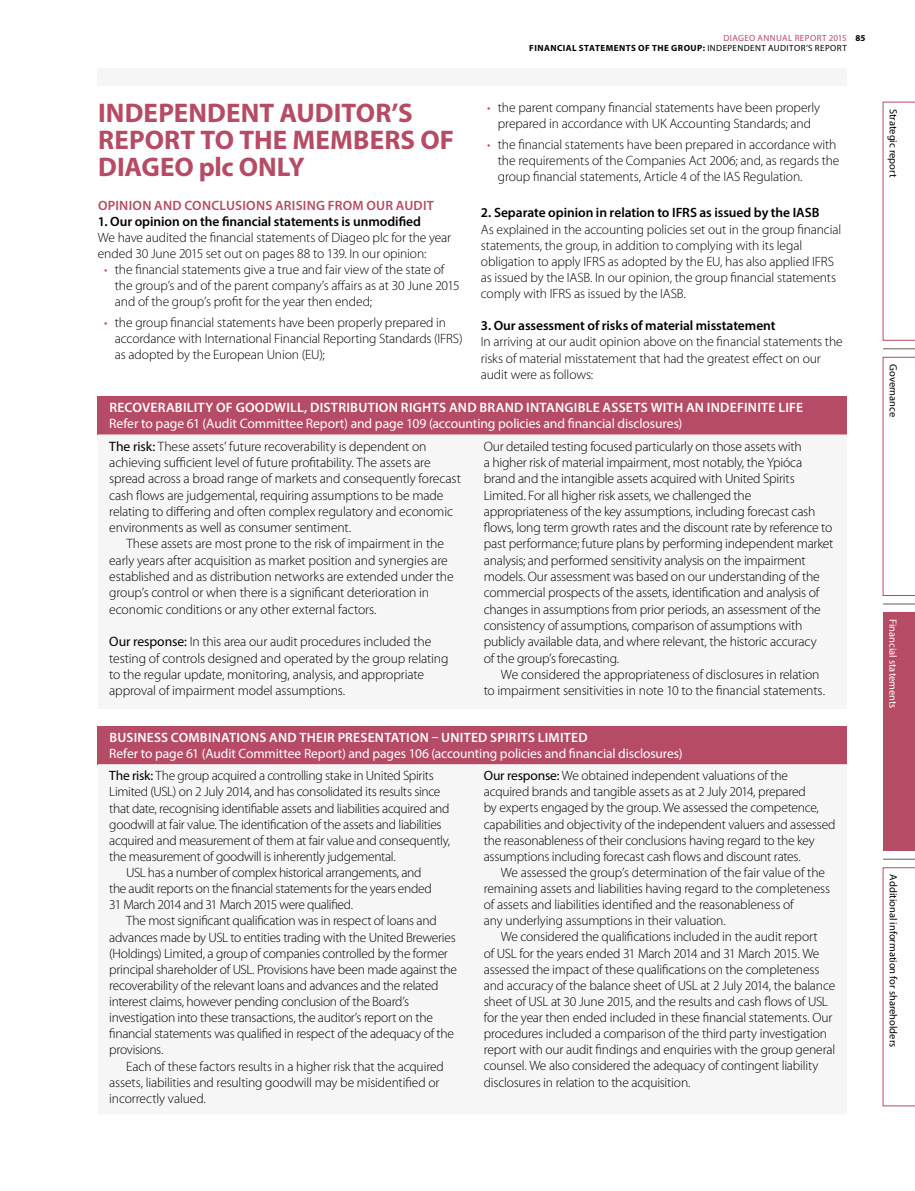
<style>
.page{position:relative;width:915px;height:1191px;background:#fff}
.page>*{position:absolute;margin:0;border:0;box-sizing:border-box;transform-origin:0 0}
.t1{font:700 27px/27px "Myriad Pro";letter-spacing:.005em;color:#b54b64}
.t2{font:300 13.65px/16.4px "Myriad Pro";letter-spacing:-.015em;color:#000}
.t3{font:13.65px/22.4px "Myriad Pro";letter-spacing:-.005em;color:#fff}
.t4{font:600 13.65px "Myriad Pro";letter-spacing:.02em;color:#fff}
.t5{font:300 13.5px/16px "Myriad Pro";letter-spacing:-.015em;color:#000}
.t6{font:13.5px/22.2px "Myriad Pro";letter-spacing:-.005em;color:#fff}
.t7{font:600 13.5px "Myriad Pro";letter-spacing:-.005em;color:#000}
.t8{font:600 13.5px "Myriad Pro";letter-spacing:.02em;color:#fff}
.t9{font:600 13.5px "Myriad Pro";letter-spacing:.02em;color:#b54b64}
.t10{font:300 13.5px "Myriad Pro";letter-spacing:-.035em;color:#000}
.t11{font:10.5px "Myriad Pro";color:#000}
.t12{font:10.5px "Myriad Pro";color:#fff}
.t13{font:700 9px/10.5px "Myriad Pro";letter-spacing:.05em;color:#000}
.s1{font-weight:400;color:#b54b64}
.s2{font-weight:400}
.s3{color:#b54b64}
.s4{color:#000}
.s5{font-weight:300;color:#000}
</style>
<div class="page">
<hr style="left:882px;top:348px;width:32px;height:1px;background:#7f7772">
<hr style="left:882px;top:603px;width:32px;height:1px;background:#7f7772">
<hr style="left:882px;top:858px;width:32px;height:1px;background:#7f7772">
<svg style="left:882px;top:357px;width:32px;height:239px"></svg>
<svg style="left:882px;top:867px;width:32px;height:239px"></svg>
<svg style="left:882px;top:102px;width:32px;height:239px"></svg>
<div style="left:882px;top:612px;width:32px;height:238px;background:#b54b64"></div>
<div style="left:98px;top:68px;width:748px;height:17px;background:#f7f6f6"></div>
<div style="left:98px;top:396px;width:748px;height:38px;background:#b54b64"></div>
<div style="left:98px;top:726px;width:748px;height:38px;background:#b54b64"></div>
<p class="t13" style="left:529px;top:32px;width:338px;text-indent:194px"><span class="s1">DIAGEO ANNUAL REPORT 2015</span> 85<br>FINANCIAL STATEMENTS OF THE GROUP: <span class="s2">INDEPENDENT AUDITOR’S REPORT</span></p>
<p class="t5" style="left:487px;top:100px;width:334px;text-align:center"><span class="s3">•</span> the parent company financial statements have been properly prepared in accordance with UK Accounting Standards; and</p>
<p class="t5" style="left:497px;top:136px;width:343px;text-indent:-11px"><span class="s3">•</span> the financial statements have been prepared in accordance with the requirements of the Companies Act 2006; and, as regards the group financial statements, Article 4 of the IAS Regulation.</p>
<p class="t7" style="left:480px;top:204px;width:340px">2. Separate opinion in relation to IFRS as issued by the IASB</p>
<p class="t5" style="left:480px;top:221px;width:362px">As explained in the accounting policies set out in the group financial statements, the group, in addition to complying with its legal obligation to apply IFRS as adopted by the EU, has also applied IFRS as issued by the IASB. In our opinion, the group financial statements comply with IFRS as issued by the IASB.</p>
<p class="t7" style="left:480px;top:317px;width:296px">3. Our assessment of risks of material misstatement</p>
<p class="t5" style="left:480px;top:334px;width:363px">In arriving at our audit opinion above on the financial statements the risks of material misstatement that had the greatest effect on our audit were as follows:</p>
<p class="t4" style="left:109px;top:399px;width:695px">RECOVERABILITY OF GOODWILL, DISTRIBUTION RIGHTS AND BRAND INTANGIBLE ASSETS WITH AN INDEFINITE LIFE</p>
<p class="t3" style="left:109px;top:412px;width:574px">Refer to page 61 (Audit Committee Report) and page 109 (accounting policies and financial disclosures)<br><span class="s4">The risk:</span> <span class="s5">These assets’ future recoverability is dependent on</span></p>
<p class="t2" style="left:109px;top:454px;width:353px">achieving sufficient level of future profitability. The assets are spread across a broad range of markets and consequently forecast cash flows are judgemental, requiring assumptions to be made relating to differing and often complex regulatory and economic environments as well as consumer sentiment.</p>
<p class="t2" style="left:109px;top:536px;width:346px;text-indent:17px">These assets are most prone to the risk of impairment in the early years after acquisition as market position and synergies are established and as distribution networks are extended under the group’s control or when there is a significant deterioration in economic conditions or any other external factors.</p>
<p class="t2" style="left:109px;top:633px;width:340px"><span class="s2">Our response:</span> In this area our audit procedures included the testing of controls designed and operated by the group relating to the regular update, monitoring, analysis, and appropriate approval of impairment model assumptions.</p>
<h1 class="t1" style="left:98px;top:99px;width:357px">INDEPENDENT AUDITOR’S<br>REPORT TO THE MEMBERS OF<br>DIAGEO plc ONLY</h1>
<p class="t9" style="left:98px;top:196px;width:337px">OPINION AND CONCLUSIONS ARISING FROM OUR AUDIT</p>
<p class="t7" style="left:98px;top:212px;width:324px">1. Our opinion on the financial statements is unmodified</p>
<p class="t5" style="left:98px;top:229px;width:355px">We have audited the financial statements of Diageo plc for the year ended 30 June 2015 set out on pages 88 to 139. In our opinion:</p>
<p class="t5" style="left:115px;top:262px;width:346px;text-indent:-11px"><span class="s3">•</span> the financial statements give a true and fair view of the state of the group’s and of the parent company’s affairs as at 30 June 2015 and of the group’s profit for the year then ended;</p>
<p class="t5" style="left:115px;top:314px;width:349px;text-indent:-11px"><span class="s3">•</span> the group financial statements have been properly prepared in accordance with International Financial Reporting Standards (IFRS) as adopted by the European Union (EU);</p>
<p class="t2" style="left:483px;top:438px;width:351px">Our detailed testing focused particularly on those assets with<br>a higher risk of material impairment, most notably, the Ypióca brand and the intangible assets acquired with United Spirits Limited. For all higher risk assets, we challenged the appropriateness of the key assumptions, including forecast cash flows, long term growth rates and the discount rate by reference to past performance; future plans by performing independent market analysis; and performed sensitivity analysis on the impairment models. Our assessment was based on our understanding of the commercial prospects of the assets, identification and analysis of changes in assumptions from prior periods, an assessment of the consistency of assumptions, comparison of assumptions with publicly available data, and where relevant, the historic accuracy<br>of the group’s forecasting.</p>
<p class="t2" style="left:483px;top:666px;width:343px;text-indent:17px">We considered the appropriateness of disclosures in relation to impairment sensitivities in note 10 to the financial statements.</p>
<p class="t8" style="left:109px;top:729px;width:479px">BUSINESS COMBINATIONS AND THEIR PRESENTATION – UNITED SPIRITS LIMITED</p>
<p class="t6" style="left:109px;top:742px;width:574px">Refer to page 61 (Audit Committee Report) and pages 106 (accounting policies and financial disclosures)<br><span class="s4">The risk:</span> <span class="s5">The group acquired a controlling stake in United Spirits</span></p>
<p class="t5" style="left:109px;top:784px;width:332px">Limited (USL) on 2 July 2014, and has consolidated its results since</p>
<p class="t5" style="left:109px;top:800px;width:342px">that date, recognising identifiable assets and liabilities acquired and</p>
<p class="t5" style="left:109px;top:816px;width:334px">goodwill at fair value. The identification of the assets and liabilities</p>
<p class="t5" style="left:109px;top:832px;width:342px">acquired and measurement of them at fair value and consequently,</p>
<p class="t5" style="left:109px;top:848px;width:288px">the measurement of goodwill is inherently judgemental.</p>
<p class="t5" style="left:126px;top:864px;width:296px">USL has a number of complex historical arrangements, and</p>
<p class="t5" style="left:109px;top:881px;width:324px">the audit reports on the financial statements for the years ended</p>
<p class="t10" style="left:109px;top:897px;width:245px">31 March 2014 and 31 March 2015 were qualified.</p>
<p class="t5" style="left:126px;top:913px;width:312px">The most significant qualification was in respect of loans and</p>
<p class="t5" style="left:109px;top:929px;width:348px">advances made by USL to entities trading with the United Breweries</p>
<p class="t5" style="left:109px;top:945px;width:340px">(Holdings) Limited, a group of companies controlled by the former</p>
<p class="t5" style="left:109px;top:961px;width:349px">principal shareholder of USL. Provisions have been made against the</p>
<p class="t5" style="left:109px;top:977px;width:330px">recoverability of the relevant loans and advances and the related</p>
<p class="t5" style="left:109px;top:993px;width:301px">interest claims, however pending conclusion of the Board’s</p>
<p class="t5" style="left:109px;top:1010px;width:325px">investigation into these transactions, the auditor’s report on the</p>
<p class="t5" style="left:109px;top:1026px;width:346px">financial statements was qualified in respect of the adequacy of the</p>
<p class="t5" style="left:109px;top:1042px;width:56px">provisions.</p>
<p class="t5" style="left:126px;top:1058px;width:319px">Each of these factors results in a higher risk that the acquired</p>
<p class="t5" style="left:109px;top:1074px;width:332px">assets, liabilities and resulting goodwill may be misidentified or</p>
<p class="t5" style="left:109px;top:1090px;width:98px">incorrectly valued.</p>
<p class="t5" style="left:483px;top:768px;width:353px"><span class="s2">Our response:</span> We obtained independent valuations of the acquired brands and tangible assets as at 2 July 2014, prepared<br>by experts engaged by the group. We assessed the competence, capabilities and objectivity of the independent valuers and assessed the reasonableness of their conclusions having regard to the key assumptions including forecast cash flows and discount rates.</p>
<p class="t5" style="left:483px;top:864px;width:347px;text-indent:17px">We assessed the group’s determination of the fair value of the remaining assets and liabilities having regard to the completeness of assets and liabilities identified and the reasonableness of<br>any underlying assumptions in their valuation.</p>
<p class="t5" style="left:483px;top:929px;width:353px;text-indent:17px">We considered the qualifications included in the audit report<br>of USL for the years ended 31 March 2014 and 31 March 2015. We assessed the impact of these qualifications on the completeness and accuracy of the balance sheet of USL at 2 July 2014, the balance sheet of USL at 30 June 2015, and the results and cash flows of USL for the year then ended included in these financial statements. Our procedures included a comparison of the third party investigation report with our audit findings and enquiries with the group general counsel. We also considered the adequacy of contingent liability disclosures in relation to the acquisition.</p>
<p class="t11" style="left:899px;top:109px;width:70px;rotate:90deg">Strategic report</p>
<p class="t11" style="left:899px;top:364px;width:54px;rotate:90deg">Governance</p>
<p class="t12" style="left:899px;top:619px;width:91px;rotate:90deg">Financial statements</p>
<p class="t11" style="left:899px;top:874px;width:174px;rotate:90deg">Additional information for shareholders</p>
</div>
